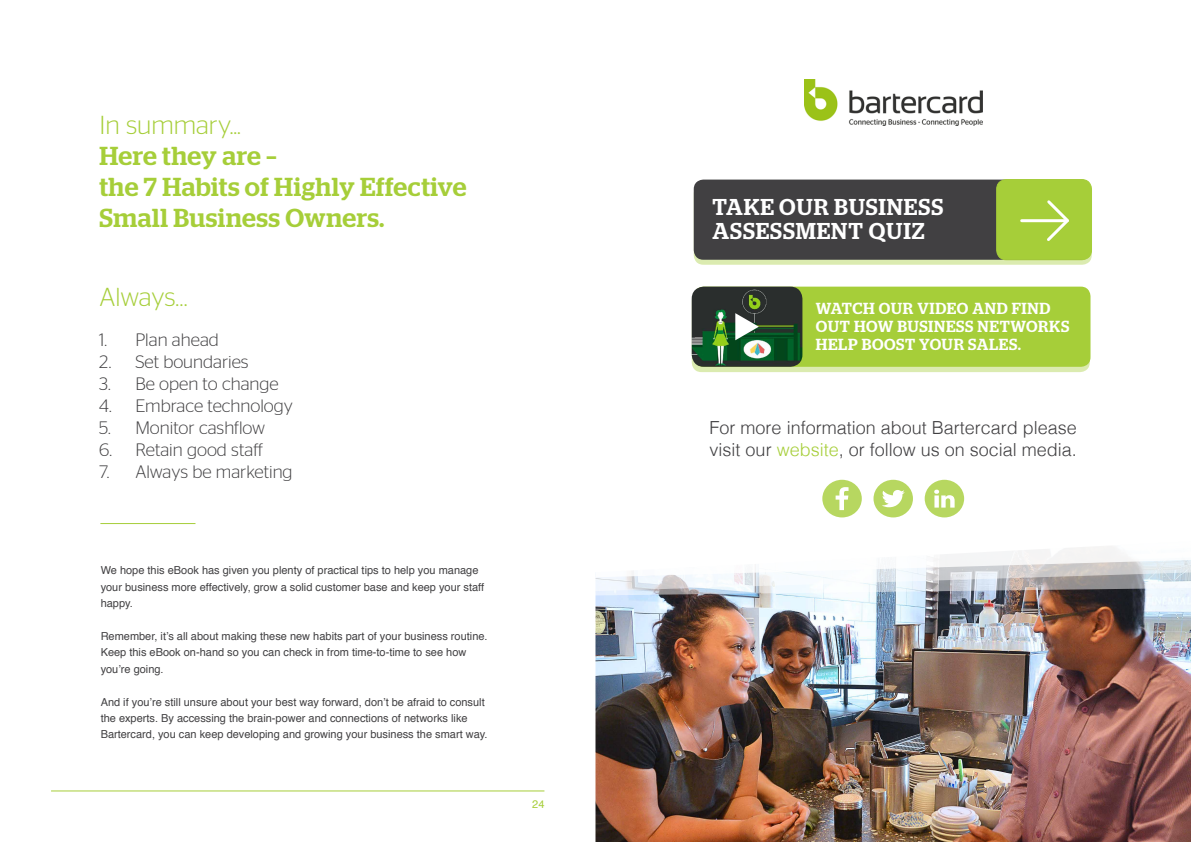
<style>
.page{position:relative;width:1191px;height:842px;background:#fff}
.page>*{position:absolute;margin:0;border:0;box-sizing:border-box;transform-origin:0 0}
.t1{font:500 26px/31px "Stag";letter-spacing:.02em;color:#a6ce39}
.t2{font:300 26px "Stag Sans";color:#a6ce39}
.t3{font:500 22.9px/24.3px "Stag";letter-spacing:.04em;color:#fff}
.t4{font:300 18px "Stag Sans";color:#414042}
.t5{font:300 18px/22px "Helvetica";color:#414042}
.t6{font:500 16px/18px "Stag";letter-spacing:.04em;color:#fff}
.t7{font:11px/16.4px "Helvetica";color:#414042}
.t8{font:11px "Helvetica";color:#a6ce39}
.s1{color:#a6ce39}
</style>
<div class="page">
<hr style="left:51px;top:790px;width:493px;height:1px;background:#a6ce39">
<div style="left:691px;top:292px;width:398px;height:80px;background:#dbebb0;border-radius:10px"></div>
<div style="left:693px;top:287px;width:397px;height:80px;background:#a6ce39;border-radius:10px"></div>
<img style="left:595px;top:595px;width:596px;height:247px">
<svg style="left:595px;top:591px;width:596px;height:4px"></svg>
<svg style="left:595px;top:479px;width:596px;height:112px"></svg>
<svg style="left:596px;top:519px;width:595px;height:58px"></svg>
<hr style="left:100px;top:523px;width:95px;height:1px;background:#a6ce39">
<img style="left:805px;top:79px;width:177px;height:46px">
<div style="left:822px;top:480px;width:39px;height:37px;background:#b7d760;border-radius:50%"></div>
<svg style="left:835px;top:487px;width:13px;height:23px"></svg>
<svg style="left:924px;top:480px;width:40px;height:37px"></svg>
<svg style="left:934px;top:490px;width:20px;height:18px"></svg>
<div style="left:873px;top:480px;width:40px;height:37px;background:#b7d760;border-radius:50%"></div>
<svg style="left:882px;top:490px;width:22px;height:17px"></svg>
<div style="left:693px;top:185px;width:398px;height:80px;background:#dbebb0;border-radius:10px"></div>
<div style="left:693px;top:180px;width:397px;height:80px;background:#414042;border-radius:10px"></div>
<div style="left:996px;top:180px;width:95px;height:80px;background:#a6ce39;border-radius:10px"></div>
<div style="left:996px;top:179px;width:95px;height:81px;border:1px solid #a6ce39;border-radius:10px"></div>
<hr style="left:1021px;top:219px;width:46px;height:3px;background:#fff">
<svg style="left:1044px;top:200px;width:25px;height:41px"></svg>
<img style="left:691px;top:287px;width:111px;height:80px">
<svg style="left:735px;top:313px;width:24px;height:27px"></svg>
<h1 class="t2" style="left:99px;top:110px;width:143px">In summary...</h1>
<h1 class="t1" style="left:99px;top:140px;width:368px">Here they are –<br>the 7 Habits of Highly Effective<br>Small Business Owners.</h1>
<h1 class="t2" style="left:99px;top:283px;width:90px">Always…</h1>
<h3 class="t4" style="left:99px;top:329px;width:121px">1. Plan ahead</h3>
<h3 class="t4" style="left:99px;top:351px;width:151px">2. Set boundaries</h3>
<h3 class="t4" style="left:99px;top:373px;width:181px">3. Be open to change</h3>
<h3 class="t4" style="left:99px;top:395px;width:195px">4. Embrace technology</h3>
<h3 class="t4" style="left:99px;top:417px;width:167px">5. Monitor cashflow</h3>
<h3 class="t4" style="left:99px;top:439px;width:165px">6. Retain good staff</h3>
<h3 class="t4" style="left:99px;top:461px;width:195px">7. Always be marketing</h3>
<p class="t7" style="left:101px;top:563px;width:385px">We hope this eBook has given you plenty of practical tips to help you manage your business more effectively, grow a solid customer base and keep your staff happy.</p>
<p class="t7" style="left:101px;top:628px;width:388px">Remember, it’s all about making these new habits part of your business routine.<br>Keep this eBook on-hand so you can check in from time-to-time to see how you’re going.</p>
<p class="t7" style="left:101px;top:694px;width:388px">And if you’re still unsure about your best way forward, don’t be afraid to consult the experts. By accessing the brain-power and connections of networks like<br>Bartercard, you can keep developing and growing your business the smart way.</p>
<p class="t8" style="left:532px;top:795px;width:14px">24</p>
<h2 class="t3" style="left:712px;top:195px;width:232px">TAKE OUR BUSINESS<br>ASSESSMENT QUIZ</h2>
<h3 class="t6" style="left:816px;top:299px;width:255px">WATCH OUR VIDEO AND FIND<br>OUT HOW BUSINESS NETWORKS<br>HELP BOOST YOUR SALES.</h3>
<h3 class="t5" style="left:709px;top:415px;width:369px">For more information about Bartercard please visit our <span class="s1">website</span>, or follow us on social media.</h3>
</div>
